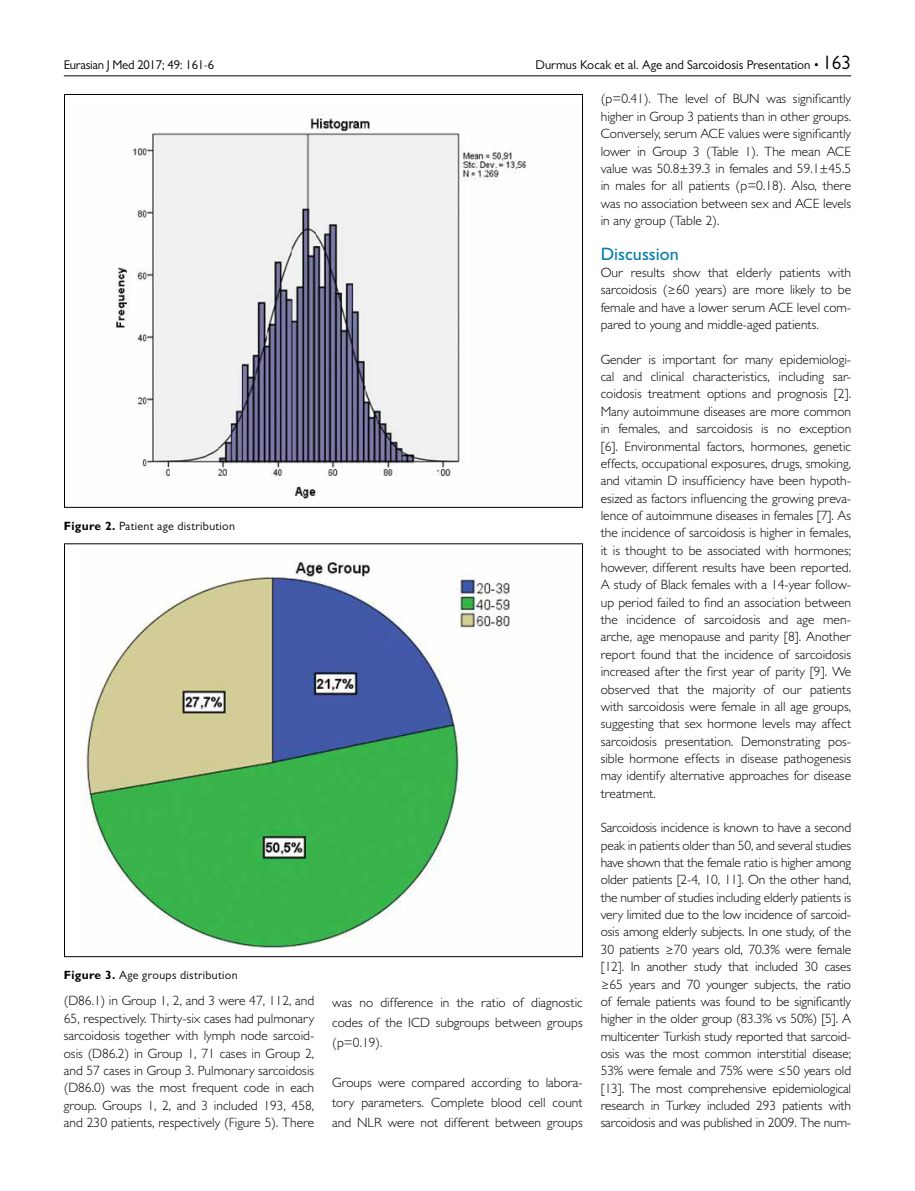
<style>
.page{position:relative;width:915px;height:1191px;background:#fff}
.page>*{position:absolute;margin:0;border:0;box-sizing:border-box;transform-origin:0 0}
.t1{font:500 18px "Gill Sans MT Pro";color:#007dac}
.t2{font:300 13.5px/17.4px "Gill Sans MT Pro";color:#000;text-align:justify}
.t3{font:12.75px "Gill Sans MT Pro";color:#000}
.t4{font:12.75px "Gill Sans MT Pro";letter-spacing:-.02em;color:#000}
.t5{font:12px "Gill Sans MT Pro";letter-spacing:.025em;color:#000}
.s1{font-size:19.5px}
.s2{font-weight:700}
</style>
<div class="page">
<hr style="left:64px;top:76px;width:786px;height:1px;background:#000">
<img style="left:116px;top:115px;width:410px;height:384px">
<img style="left:82px;top:562px;width:428px;height:388px">
<p class="t4" style="left:64px;top:58px;width:152px">Eurasian J Med 2017; 49: 161-6</p>
<p class="t3" style="left:535px;top:58px;width:317px">Durmus Kocak et al. Age and Sarcoidosis Presentation • <span class="s1">163</span></p>
<p class="t5" style="left:64px;top:519px;width:173px"><span class="s2">Figure 2.</span> Patient age distribution</p>
<p class="t5" style="left:64px;top:968px;width:175px"><span class="s2">Figure 3.</span> Age groups distribution</p>
<p class="t2" style="left:64px;top:992px;width:252px">(D86.1) in Group 1, 2, and 3 were 47, 112, and 65, respectively. Thirty-six cases had pulmonary sarcoidosis together with lymph node sarcoid&shy;osis (D86.2) in Group 1, 71 cases in Group 2, and 57 cases in Group 3. Pulmonary sarcoidosis (D86.0) was the most frequent code in each group. Groups 1, 2, and 3 included 193, 458, and 230 patients, respectively (Figure 5). There</p>
<p class="t2" style="left:332px;top:992px;width:252px;line-height:20.1px">was no difference in the ratio of diagnostic codes of the ICD subgroups between groups (p=0.19).</p>
<p class="t2" style="left:332px;top:1072px;width:252px;line-height:20.1px">Groups were compared according to labora&shy;tory parameters. Complete blood cell count and NLR were not different between groups</p>
<p class="t2" style="left:600px;top:90px;width:252px">(p=0.41). The level of BUN was significantly higher in Group 3 patients than in other groups.<br>Conversely, serum ACE values were significantly lower in Group 3 (Table 1). The mean ACE value was 50.8±39.3 in females and 59.1±45.5 in males for all patients (p=0.18). Also, there was no association between sex and ACE levels in any group (Table 2).</p>
<h1 class="t1" style="left:600px;top:243px;width:79px">Discussion</h1>
<p class="t2" style="left:600px;top:263px;width:252px">Our results show that elderly patients with sarcoidosis (≥60 years) are more likely to be female and have a lower serum ACE level com&shy;pared to young and middle-aged patients.</p>
<p class="t2" style="left:600px;top:350px;width:252px">Gender is important for many epidemiologi&shy;cal and clinical characteristics, including sar&shy;coidosis treatment options and prognosis [2].<br>Many autoimmune diseases are more common in females, and sarcoidosis is no exception [6]. Environmental factors, hormones, genetic effects, occupational exposures, drugs, smoking, and vitamin D insufficiency have been hypoth&shy;esized as factors influencing the growing preva&shy;lence of autoimmune diseases in females [7]. As the incidence of sarcoidosis is higher in females, it is thought to be associated with hormones; however, different results have been reported.<br>A study of Black females with a 14-year follow&shy;up period failed to find an association between the incidence of sarcoidosis and age men&shy;arche, age menopause and parity [8]. Another report found that the incidence of sarcoidosis increased after the first year of parity [9]. We observed that the majority of our patients with sarcoidosis were female in all age groups, suggesting that sex hormone levels may affect sarcoidosis presentation. Demonstrating pos&shy;sible hormone effects in disease pathogenesis may identify alternative approaches for disease treatment.</p>
<p class="t2" style="left:600px;top:819px;width:252px">Sarcoidosis incidence is known to have a second peak in patients older than 50, and several studies have shown that the female ratio is higher among older patients [2-4, 10, 11]. On the other hand, the number of studies including elderly patients is very limited due to the low incidence of sarcoid&shy;osis among elderly subjects. In one study, of the 30 patients ≥70 years old, 70.3% were female [12]. In another study that included 30 cases ≥65 years and 70 younger subjects, the ratio of female patients was found to be significantly higher in the older group (83.3% vs 50%) [5]. A multicenter Turkish study reported that sarcoid&shy;osis was the most common interstitial disease; 53% were female and 75% were ≤50 years old [13]. The most comprehensive epidemiological research in Turkey included 293 patients with sarcoidosis and was published in 2009. The num-</p>
</div>
